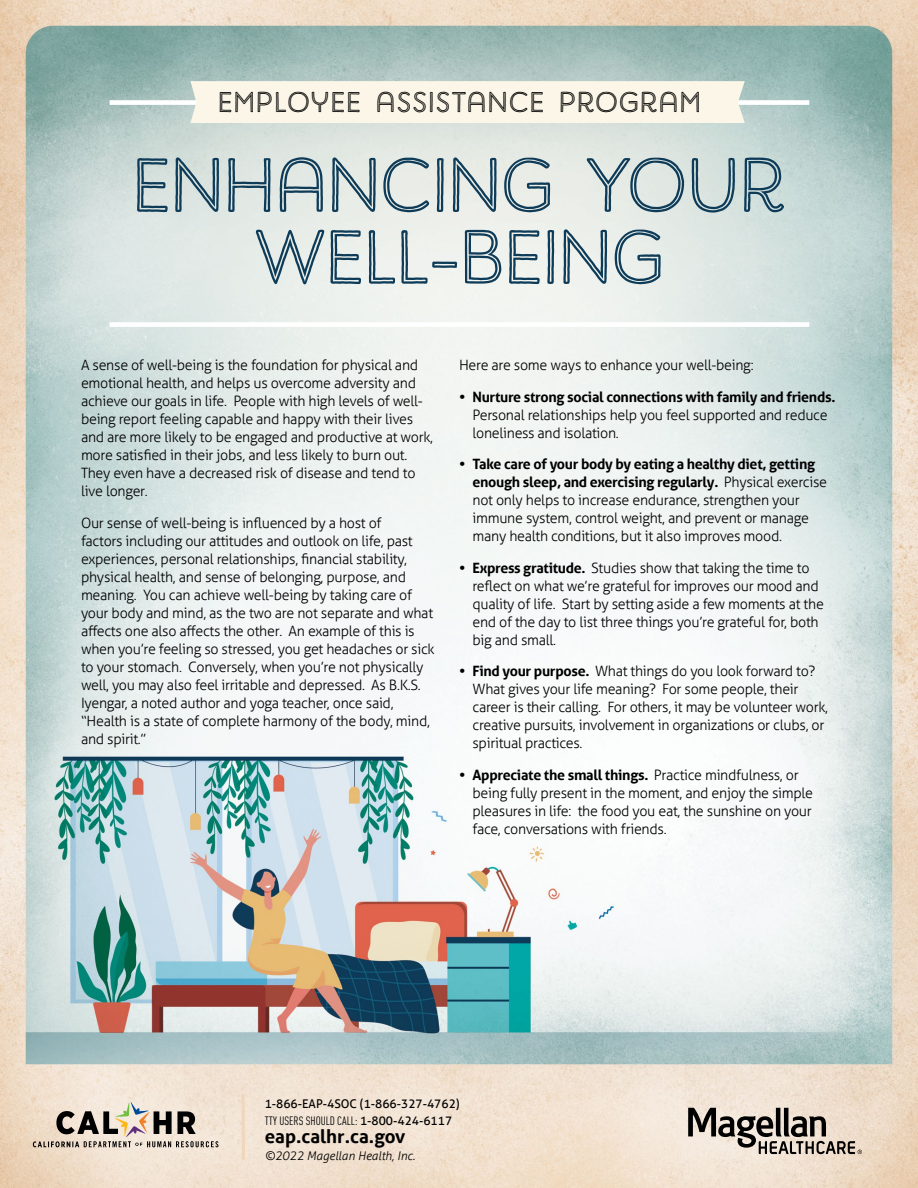
<style>
.page{position:relative;width:918px;height:1188px;background:#fff}
.page>*{position:absolute;margin:0;border:0;box-sizing:border-box;transform-origin:0 0}
.H1_Topic_Article_Tit{font:76.2px/72px "Harman Retro Inline";color:#0d3b58;text-align:center}
.t1{font:28.5px "Harman Retro Inline";letter-spacing:.05em;color:#000}
.Footer_-_URL{font:700 18.75px "Aller";color:#000}
.Paragraph{font:300 14.25px/18px "Aller";letter-spacing:-.02em;color:#000}
.Footer_-_TTY{font:condensed 12px "DIN Pro";color:#000}
.Footer_-_Phone_Numbe{font:12px "Aller";color:#000}
.Footer_-_Copyright{font:italic 300 12px "Aller";color:#000}
.s1{font-weight:700}
.s2{font-family:"Aller";font-stretch:normal}
</style>
<div class="page">
<img style="left:0;top:0;width:918px;height:1188px">
<div style="left:110px;top:100px;width:699px;height:5px;background:#fff"></div>
<div style="left:190px;top:81px;width:555px;height:42px;background:#fbf6e7"></div>
<div style="left:110px;top:322px;width:699px;height:5px;background:#fff"></div>
<svg style="left:33px;top:1102px;width:186px;height:45px;background:#bfb3a6"></svg>
<svg style="left:240px;top:1091px;width:7px;height:72px"></svg>
<svg style="left:688px;top:1108px;width:174px;height:46px;background:#a79d93"></svg>
<p class="t1" style="left:218px;top:86px;width:484px">EMPLOYEE ASSISTANCE PROGRAM</p>
<h1 class="H1_Topic_Article_Tit" style="left:132px;top:150px;width:655px">ENHANCING YOUR<br>WELL-BEING</h1>
<p class="Paragraph" style="left:81px;top:356px;width:354px">A sense of well-being is the foundation for physical and emotional health, and helps us overcome adversity and achieve our goals in life. People with high levels of well&shy;being report feeling capable and happy with their lives and are more likely to be engaged and productive at work, more satisfied in their jobs, and less likely to burn out.<br>They even have a decreased risk of disease and tend to live longer.</p>
<p class="Paragraph" style="left:81px;top:514px;width:355px">Our sense of well-being is influenced by a host of<br>factors including our attitudes and outlook on life, past experiences, personal relationships, financial stability, physical health, and sense of belonging, purpose, and meaning. You can achieve well-being by taking care of your body and mind, as the two are not separate and what affects one also affects the other. An example of this is when you’re feeling so stressed, you get headaches or sick to your stomach. Conversely, when you’re not physically well, you may also feel irritable and depressed. As B.K.S.<br>Iyengar, a noted author and yoga teacher, once said, “Health is a state of complete harmony of the body, mind, and spirit.”</p>
<p class="Paragraph" style="left:459px;top:356px;width:296px">Here are some ways to enhance your well-being:</p>
<p class="Paragraph" style="left:472px;top:388px;width:365px;text-indent:-14px"><span class="s1">• Nurture strong social connections with family and friends.<br></span>Personal relationships help you feel supported and reduce loneliness and isolation.</p>
<p class="Paragraph" style="left:472px;top:455px;width:356px;text-indent:-14px"><span class="s1">• Take care of your body by eating a healthy diet, getting enough sleep, and exercising regularly.</span> Physical exercise not only helps to increase endurance, strengthen your immune system, control weight, and prevent or manage many health conditions, but it also improves mood.</p>
<p class="Paragraph" style="left:472px;top:559px;width:353px;text-indent:-14px"><span class="s1">• Express gratitude.</span> Studies show that taking the time to reflect on what we’re grateful for improves our mood and quality of life. Start by setting aside a few moments at the end of the day to list three things you’re grateful for, both big and small.</p>
<p class="Paragraph" style="left:472px;top:662px;width:357px;text-indent:-14px"><span class="s1">• Find your purpose.</span> What things do you look forward to?<br>What gives your life meaning? For some people, their career is their calling. For others, it may be volunteer work, creative pursuits, involvement in organizations or clubs, or spiritual practices.</p>
<p class="Paragraph" style="left:472px;top:766px;width:342px;text-indent:-14px"><span class="s1">• Appreciate the small things.</span> Practice mindfulness, or being fully present in the moment, and enjoy the simple pleasures in life: the food you eat, the sunshine on your face, conversations with friends.</p>
<p class="Footer_-_Phone_Numbe" style="left:265px;top:1096px;width:197px">1-866-EAP-4SOC (1-866-327-4762)</p>
<p class="Footer_-_TTY" style="left:265px;top:1112px;width:189px">TTY USERS SHOULD CALL: <span class="s2">1-800-424-6117</span></p>
<p class="Footer_-_URL" style="left:265px;top:1125px;width:142px">eap.calhr.ca.gov</p>
<p class="Footer_-_Copyright" style="left:265px;top:1149px;width:152px">©2022 Magellan Health, Inc.</p>
</div>
